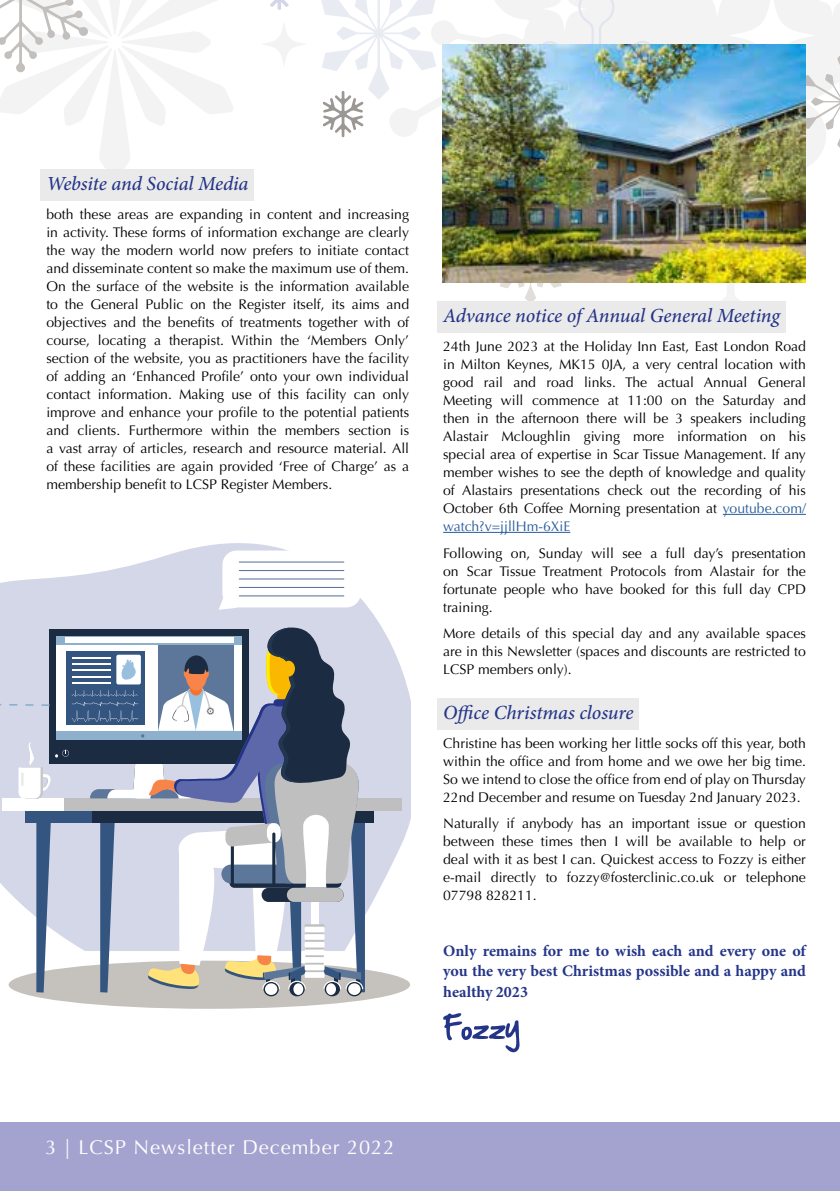
<style>
.page{position:relative;width:840px;height:1191px;background:#fff}
.page>*{position:absolute;margin:0;border:0;box-sizing:border-box;transform-origin:0 0}
.t1{font:italic 500 20px "Minion Pro";letter-spacing:-.005em;color:#243588}
.t2{font:20px "Optima";letter-spacing:.05em;color:#fff}
.t3{font:700 16px/20.4px "Minion Pro";color:#243588;text-align:justify}
.t4{font:14px/18px "Optima";color:#000;text-align:justify}
.s1{color:#275b9b}
</style>
<div class="page">
<svg style="left:436px;top:21px;width:384px;height:304px"></svg>
<svg style="left:264px;top:25px;width:40px;height:39px"></svg>
<svg style="left:469px;top:0;width:219px;height:44px;fill:#f3f3f3"></svg>
<svg style="left:270px;top:0;width:19px;height:10px"></svg>
<svg style="left:499px;top:283px;width:62px;height:18px"></svg>
<svg style="left:0;top:0;width:233px;height:179px"></svg>
<svg style="left:321px;top:0;width:115px;height:137px"></svg>
<svg style="left:688px;top:0;width:151px;height:154px"></svg>
<div style="left:41px;top:169px;width:213px;height:32px;background:#ebeaea"></div>
<div style="left:437px;top:301px;width:348px;height:32px;background:#ebeaea"></div>
<hr style="left:722px;top:514px;width:83px;height:1px;background:#275b9b">
<hr style="left:443px;top:532px;width:127px;height:1px;background:#275b9b">
<div style="left:437px;top:698px;width:202px;height:31px;background:#ebeaea"></div>
<svg style="left:443px;top:1013px;width:76px;height:39px"></svg>
<img style="left:442px;top:44px;width:363px;height:239px">
<svg style="left:0;top:543px;width:410px;height:372px;fill:#d4d7e8"></svg>
<div style="left:9px;top:960px;width:401px;height:48px;background:#c5c1bc;border-radius:50%"></div>
<div style="left:91px;top:810px;width:282px;height:12px;background:#1b2b41"></div>
<div style="left:63px;top:798px;width:338px;height:12px;background:#bfbfbf"></div>
<div style="left:2px;top:798px;width:61px;height:12px;background:#fff"></div>
<svg style="left:263px;top:982px;width:16px;height:14px"></svg>
<div style="left:265px;top:983px;width:12px;height:12px;background:#fff;border-radius:50%"></div>
<svg style="left:346px;top:982px;width:16px;height:14px"></svg>
<div style="left:348px;top:983px;width:12px;height:12px;background:#fff;border-radius:50%"></div>
<svg style="left:289px;top:982px;width:15px;height:14px"></svg>
<div style="left:293px;top:983px;width:10px;height:12px;background:#fff;border-radius:50%"></div>
<svg style="left:324px;top:982px;width:16px;height:14px"></svg>
<div style="left:326px;top:983px;width:10px;height:12px;background:#fff;border-radius:50%"></div>
<div style="left:222px;top:550px;width:138px;height:57px;background:#fff;border-radius:14px"></div>
<hr style="left:239px;top:561px;width:105px;height:1px;background:#5d779a">
<hr style="left:239px;top:570px;width:105px;height:1px;background:#5d779a">
<hr style="left:239px;top:578px;width:105px;height:1px;background:#5d779a">
<hr style="left:239px;top:587px;width:105px;height:1px;background:#5d779a">
<hr style="left:239px;top:595px;width:105px;height:1px;background:#5d779a">
<svg style="left:218px;top:590px;width:19px;height:20px"></svg>
<svg style="left:9px;top:626px;width:356px;height:366px"></svg>
<div style="left:282px;top:661px;width:13px;height:15px;background:#fbb800;border-radius:50%"></div>
<div style="left:0;top:1123px;width:839px;height:68px;background:#a4a3d0"></div>
<h1 class="t1" style="left:46px;top:169px;width:203px">Website and Social Media</h1>
<p class="t4" style="left:46px;top:205px;width:364px">both these areas are expanding in content and increasing in activity. These forms of information exchange are clearly the way the modern world now prefers to initiate contact and disseminate content so make the maximum use of them.<br>On the surface of the website is the information available to the General Public on the Register itself, its aims and objectives and the benefits of treatments together with of course, locating a therapist. Within the ‘Members Only’ section of the website, you as practitioners have the facility of adding an ‘Enhanced Profile’ onto your own individual contact information. Making use of this facility can only improve and enhance your profile to the potential patients and clients. Furthermore within the members section is a vast array of articles, research and resource material. All of these facilities are again provided ‘Free of Charge’ as a membership benefit to LCSP Register Members.</p>
<h1 class="t1" style="left:443px;top:301px;width:338px">Advance notice of Annual General Meeting</h1>
<p class="t4" style="left:443px;top:337px;width:364px">24th June 2023 at the Holiday Inn East, East London Road in Milton Keynes, MK15 0JA, a very central location with good rail and road links. The actual Annual General Meeting will commence at 11:00 on the Saturday and then in the afternoon there will be 3 speakers including Alastair Mcloughlin giving more information on his special area of expertise in Scar Tissue Management. If any member wishes to see the depth of knowledge and quality of Alastairs presentations check out the recording of his October 6th Coffee Morning presentation at <span class="s1">youtube.com/ watch?v=jjllHm-6XiE</span></p>
<p class="t4" style="left:443px;top:544px;width:364px">Following on, Sunday will see a full day’s presentation on Scar Tissue Treatment Protocols from Alastair for the fortunate people who have booked for this full day CPD training.</p>
<p class="t4" style="left:443px;top:624px;width:364px">More details of this special day and any available spaces are in this Newsletter (spaces and discounts are restricted to LCSP members only).</p>
<h1 class="t1" style="left:443px;top:698px;width:192px">Office Christmas closure</h1>
<p class="t4" style="left:443px;top:734px;width:364px">Christine has been working her little socks off this year, both within the office and from home and we owe her big time.<br>So we intend to close the office from end of play on Thursday 22nd December and resume on Tuesday 2nd January 2023.</p>
<p class="t4" style="left:443px;top:815px;width:364px">Naturally if anybody has an important issue or question between these times then I will be available to help or deal with it as best I can. Quickest access to Fozzy is either e-mail directly to fozzy@fosterclinic.co.uk or telephone 07798 828211.</p>
<p class="t3" style="left:443px;top:940px;width:364px">Only remains for me to wish each and every one of you the very best Christmas possible and a happy and healthy 2023</p>
<h1 class="t2" style="left:45px;top:1135px;width:350px">3 | LCSP Newsletter December 2022</h1>
</div>
